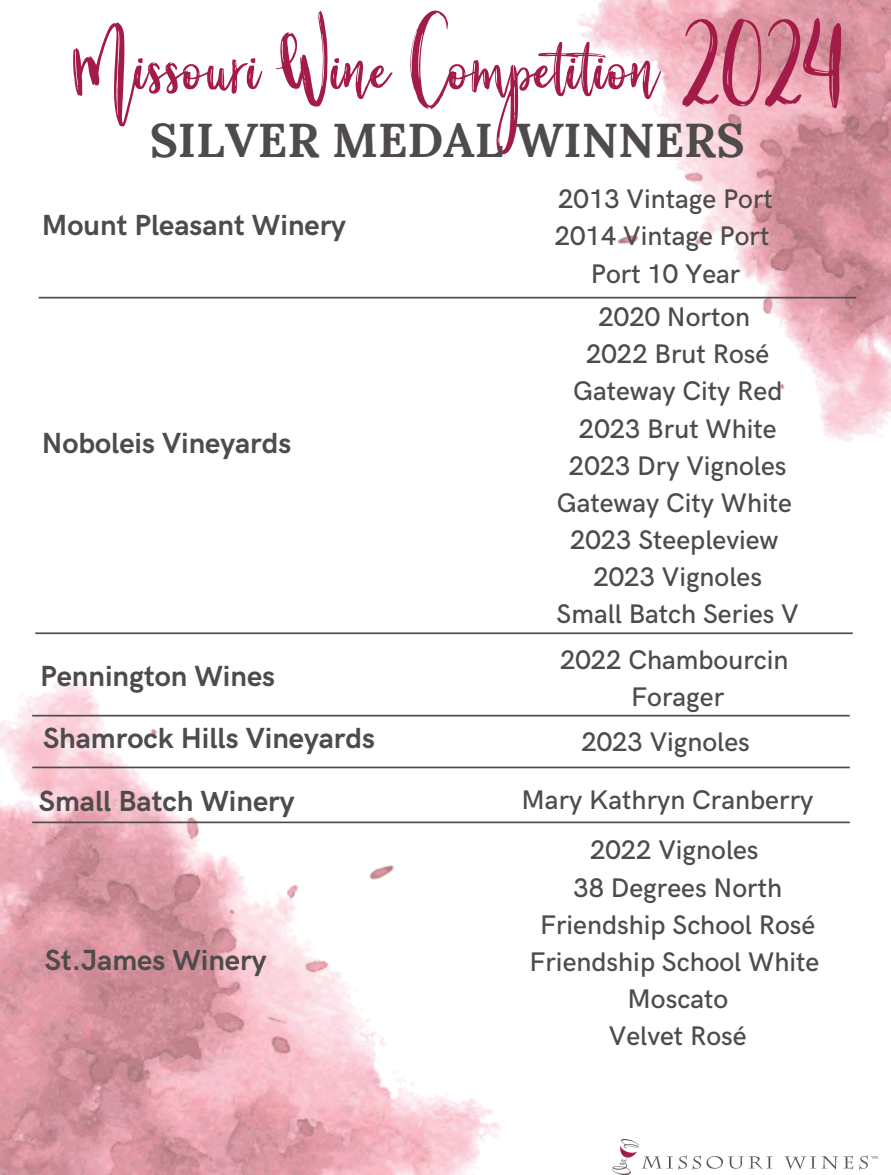
<style>
.page{position:relative;width:891px;height:1175px;background:#fff}
.page>*{position:absolute;margin:0;border:0;box-sizing:border-box;transform-origin:0 0}
.t1{font:180px "Smaragdines Script";color:#a31c49}
.t2{font:700 47.25px "Lora";color:#4e4b4a}
.t3{font:700 29.25px "HK Grotesk";color:#4e4b4a}
.t4{font:500 27px "HK Grotesk";color:#4e4b4a}
</style>
<div class="page">
<img style="left:0;top:680px;width:501px;height:494px">
<img style="left:501px;top:0;width:390px;height:442px">
<img style="left:613px;top:1139px;width:264px;height:35px">
<hr style="left:39px;top:297px;width:817px;height:1px;background:#4e4b4a">
<hr style="left:35px;top:632px;width:818px;height:2px;background:#4e4b4a">
<hr style="left:32px;top:715px;width:818px;height:1px;background:#4e4b4a">
<hr style="left:32px;top:766px;width:818px;height:2px;background:#4e4b4a">
<hr style="left:32px;top:821px;width:818px;height:2px;background:#4e4b4a">
<p class="t1" style="left:75px;top:-57px;width:770px">Missouri Wine Competition 2024</p>
<p class="t2" style="left:150px;top:109px;width:596px">SILVER MEDAL WINNERS</p>
<p class="t3" style="left:42px;top:208px;width:306px">Mount Pleasant Winery</p>
<p class="t3" style="left:42px;top:426px;width:251px">Noboleis Vineyards</p>
<p class="t4" style="left:558px;top:184px;width:216px">2013 Vintage Port</p>
<h2 class="t4" style="left:555px;top:221px;width:216px">2014 Vintage Port</h2>
<p class="t4" style="left:591px;top:258px;width:151px">Port 10 Year</p>
<p class="t4" style="left:599px;top:302px;width:153px">2020 Norton</p>
<p class="t4" style="left:586px;top:339px;width:185px">2022 Brut Rosé</p>
<p class="t4" style="left:573px;top:376px;width:211px">Gateway City Red</p>
<p class="t4" style="left:579px;top:413px;width:199px">2023 Brut White</p>
<p class="t4" style="left:569px;top:450px;width:219px">2023 Dry Vignoles</p>
<p class="t4" style="left:557px;top:487px;width:237px">Gateway City White</p>
<p class="t4" style="left:570px;top:524px;width:210px">2023 Steepleview</p>
<p class="t4" style="left:594px;top:562px;width:170px">2023 Vignoles</p>
<p class="t4" style="left:557px;top:599px;width:244px">Small Batch Series V</p>
<p class="t4" style="left:560px;top:644px;width:230px">2022 Chambourcin</p>
<p class="t4" style="left:631px;top:681px;width:95px">Forager</p>
<p class="t3" style="left:40px;top:660px;width:236px">Pennington Wines</p>
<p class="t3" style="left:43px;top:722px;width:334px">Shamrock Hills Vineyards</p>
<p class="t4" style="left:581px;top:726px;width:170px">2023 Vignoles</p>
<p class="t3" style="left:39px;top:784px;width:257px">Small Batch Winery</p>
<p class="t4" style="left:522px;top:785px;width:293px">Mary Kathryn Cranberry</p>
<p class="t3" style="left:45px;top:943px;width:223px">St.James Winery</p>
<p class="t4" style="left:590px;top:835px;width:170px">2022 Vignoles</p>
<p class="t4" style="left:573px;top:872px;width:210px">38 Degrees North</p>
<p class="t4" style="left:540px;top:909px;width:277px">Friendship School Rosé</p>
<p class="t4" style="left:529px;top:946px;width:291px">Friendship School White</p>
<p class="t4" style="left:628px;top:983px;width:102px">Moscato</p>
<p class="t4" style="left:609px;top:1020px;width:139px">Velvet Rosé</p>
</div>
